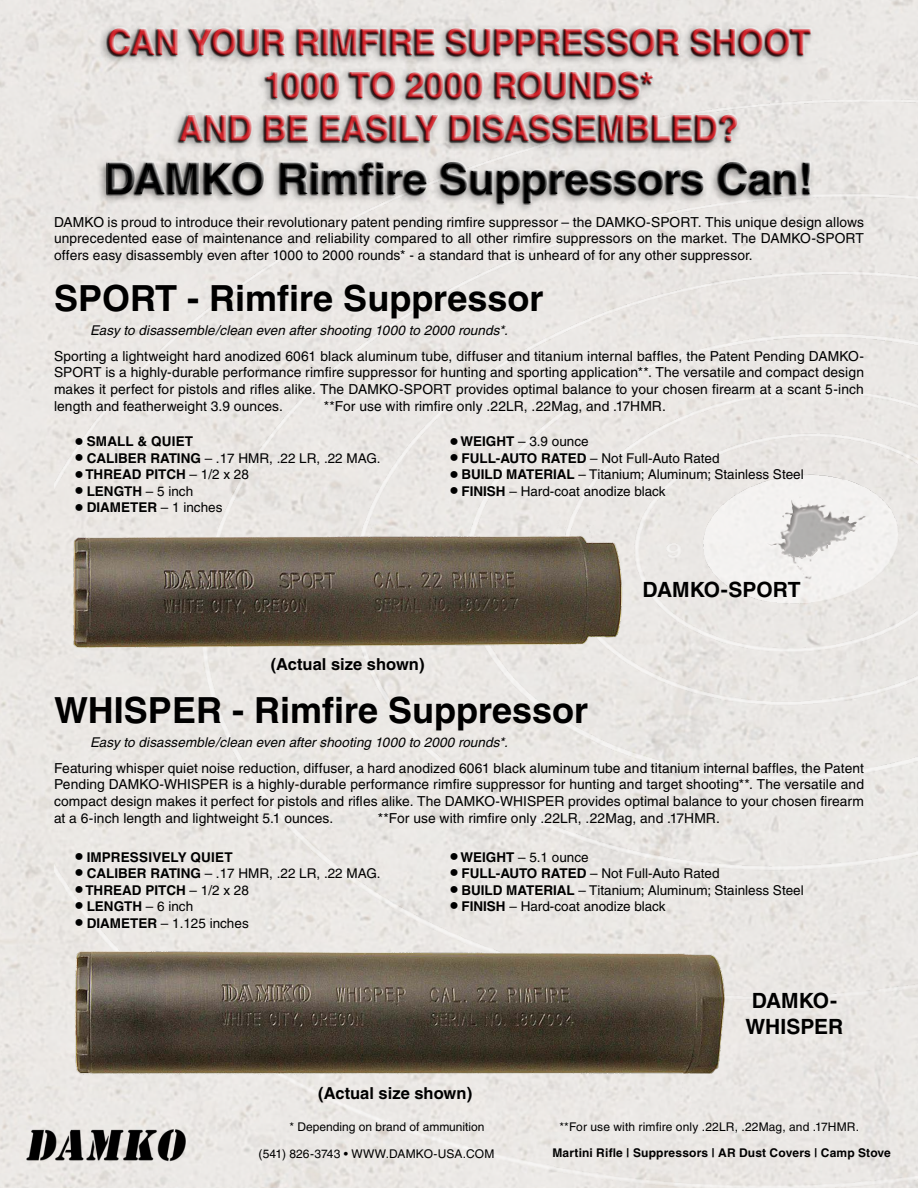
<style>
.page{position:relative;width:918px;height:1188px;background:#fff}
.page>*{position:absolute;margin:0;border:0;box-sizing:border-box;transform-origin:0 0}
.t1{font:700 43.5px "Helvetica";color:#000}
.t2{font:700 36px/43.2px "Helvetica";letter-spacing:-.005em;color:#d2232a;text-align:center;scale:.95 1}
.t3{font:700 36px "Helvetica";color:#000}
.t4{font:700 21px/25.2px "Helvetica";color:#000;text-align:center}
.t5{font:700 16.5px "Helvetica";color:#000}
.t6{font:13.8px/16.5px "Helvetica";letter-spacing:.005em;color:#000;text-align:justify}
.t7{font:13.5px "Helvetica";color:#000}
.t8{font:italic 13.5px "Helvetica";letter-spacing:.005em;color:#000}
.t9{font:700 13.5px "Helvetica";color:#000}
.t10{font:12px "Helvetica";letter-spacing:.005em;color:#000}
.t11{font:700 12px "Helvetica";letter-spacing:.015em;color:#000}
.s1{font-size:21px}
.s2{font-weight:700;font-size:21px}
.s3{font-weight:700}
.s4{font-weight:400}
</style>
<div class="page">
<img style="left:54px;top:100px;width:864px;height:1088px">
<div style="left:97px;top:23px;width:719px;height:191px;background:#000;opacity:.5"></div>
<div style="left:106px;top:28px;width:706px;height:177px;background:#000;opacity:.75"></div>
<img style="left:54px;top:520px;width:624px;height:152px">
<img style="left:54px;top:935px;width:734px;height:169px">
<img style="left:27px;top:1125px;width:173px;height:51px">
<h2 class="t2" style="left:107px;top:20px;width:743px">CAN YOUR RIMFIRE SUPPRESSOR SHOOT<br>1000 TO 2000 ROUNDS*<br>AND BE EASILY DISASSEMBLED?</h2>
<h1 class="t1" style="left:104px;top:152px;width:711px">DAMKO Rimfire Suppressors Can!</h1>
<p class="t6" style="left:54px;top:214px;width:812px">DAMKO is proud to introduce their revolutionary patent pending rimfire suppressor – the DAMKO-SPORT. This unique design allows unprecedented ease of maintenance and reliability compared to all other rimfire suppressors on the market. The DAMKO-SPORT offers easy disassembly even after 1000 to 2000 rounds* - a standard that is unheard of for any other suppressor.</p>
<h2 class="t3" style="left:54px;top:277px;width:491px">SPORT - Rimfire Suppressor</h2>
<p class="t8" style="left:90px;top:323px;width:419px">Easy to disassemble/clean even after shooting 1000 to 2000 rounds*.</p>
<p class="t6" style="left:54px;top:348px;width:812px">Sporting a lightweight hard anodized 6061 black aluminum tube, diffuser and titanium internal baffles, the Patent Pending DAMKO-SPORT is a highly-durable performance rimfire suppressor for hunting and sporting application**. The versatile and compact design makes it perfect for pistols and rifles alike. The DAMKO-SPORT provides optimal balance to your chosen firearm at a scant 5-inch length and featherweight 3.9 ounces.</p>
<p class="t6" style="left:324px;top:397px;width:343px">**For use with rimfire only .22LR, .22Mag, and .17HMR.</p>
<p class="t9" style="left:76px;top:433px;width:119px"><span class="s1">•</span> SMALL &amp; QUIET</p>
<p class="t7" style="left:76px;top:450px;width:307px"><span class="s2">•</span> <span class="s3">CALIBER RATING</span> – .17 HMR, .22 LR, .22 MAG.</p>
<p class="t9" style="left:76px;top:466px;width:175px"><span class="s1">•</span> THREAD PITCH <span class="s4">– 1/2 x 28</span></p>
<p class="t9" style="left:76px;top:483px;width:119px"><span class="s1">•</span> LENGTH <span class="s4">– 5 inch</span></p>
<p class="t9" style="left:76px;top:499px;width:148px"><span class="s1">•</span> DIAMETER <span class="s4">– 1 inches</span></p>
<p class="t7" style="left:450px;top:434px;width:140px"><span class="s2">•</span> <span class="s3">WEIGHT</span> – 3.9 ounce</p>
<p class="t7" style="left:450px;top:450px;width:271px"><span class="s2">•</span> <span class="s3">FULL-AUTO RATED</span> – Not Full-Auto Rated</p>
<p class="t7" style="left:450px;top:467px;width:355px"><span class="s2">•</span> <span class="s3">BUILD MATERIAL</span> – Titanium; Aluminum; Stainless Steel</p>
<p class="t7" style="left:450px;top:483px;width:217px"><span class="s2">•</span> <span class="s3">FINISH</span> – Hard-coat anodize black</p>
<p class="t5" style="left:271px;top:654px;width:156px">(Actual size shown)</p>
<h3 class="t4" style="left:643px;top:577px;width:160px">DAMKO-SPORT</h3>
<h2 class="t3" style="left:54px;top:689px;width:536px">WHISPER - Rimfire Suppressor</h2>
<p class="t8" style="left:90px;top:735px;width:419px">Easy to disassemble/clean even after shooting 1000 to 2000 rounds*.</p>
<p class="t6" style="left:54px;top:760px;width:812px">Featuring whisper quiet noise reduction, diffuser, a hard anodized 6061 black aluminum tube and titanium internal baffles, the Patent Pending DAMKO-WHISPER is a highly-durable performance rimfire suppressor for hunting and target shooting**. The versatile and compact design makes it perfect for pistols and rifles alike. The DAMKO-WHISPER provides optimal balance to your chosen firearm at a 6-inch length and lightweight 5.1 ounces.</p>
<p class="t6" style="left:378px;top:809px;width:343px">**For use with rimfire only .22LR, .22Mag, and .17HMR.</p>
<p class="t9" style="left:76px;top:849px;width:159px"><span class="s1">•</span> IMPRESSIVELY QUIET</p>
<p class="t7" style="left:76px;top:866px;width:307px"><span class="s2">•</span> <span class="s3">CALIBER RATING</span> – .17 HMR, .22 LR, .22 MAG.</p>
<p class="t9" style="left:76px;top:882px;width:175px"><span class="s1">•</span> THREAD PITCH <span class="s4">– 1/2 x 28</span></p>
<p class="t9" style="left:76px;top:898px;width:119px"><span class="s1">•</span> LENGTH <span class="s4">– 6 inch</span></p>
<p class="t7" style="left:76px;top:915px;width:175px"><span class="s2">•</span> <span class="s3">DIAMETER</span> – 1.125 inches</p>
<p class="t7" style="left:450px;top:849px;width:140px"><span class="s2">•</span> <span class="s3">WEIGHT</span> – 5.1 ounce</p>
<p class="t7" style="left:450px;top:866px;width:271px"><span class="s2">•</span> <span class="s3">FULL-AUTO RATED</span> – Not Full-Auto Rated</p>
<p class="t7" style="left:450px;top:882px;width:355px"><span class="s2">•</span> <span class="s3">BUILD MATERIAL</span> – Titanium; Aluminum; Stainless Steel</p>
<p class="t7" style="left:450px;top:899px;width:217px"><span class="s2">•</span> <span class="s3">FINISH</span> – Hard-coat anodize black</p>
<h3 class="t4" style="left:745px;top:988px;width:99px">DAMKO-<br>WHISPER</h3>
<p class="t5" style="left:318px;top:1083px;width:156px">(Actual size shown)</p>
<p class="t10" style="left:289px;top:1120px;width:197px">* Depending on brand of ammunition</p>
<p class="t10" style="left:559px;top:1120px;width:301px">**For use with rimfire only .22LR, .22Mag, and .17HMR.</p>
<p class="t10" style="left:258px;top:1147px;width:238px">(541) 826-3743 • WWW.DAMKO-USA.COM</p>
<p class="t11" style="left:552px;top:1146px;width:340px">Martini Rifle | Suppressors | AR Dust Covers | Camp Stove</p>
</div>
